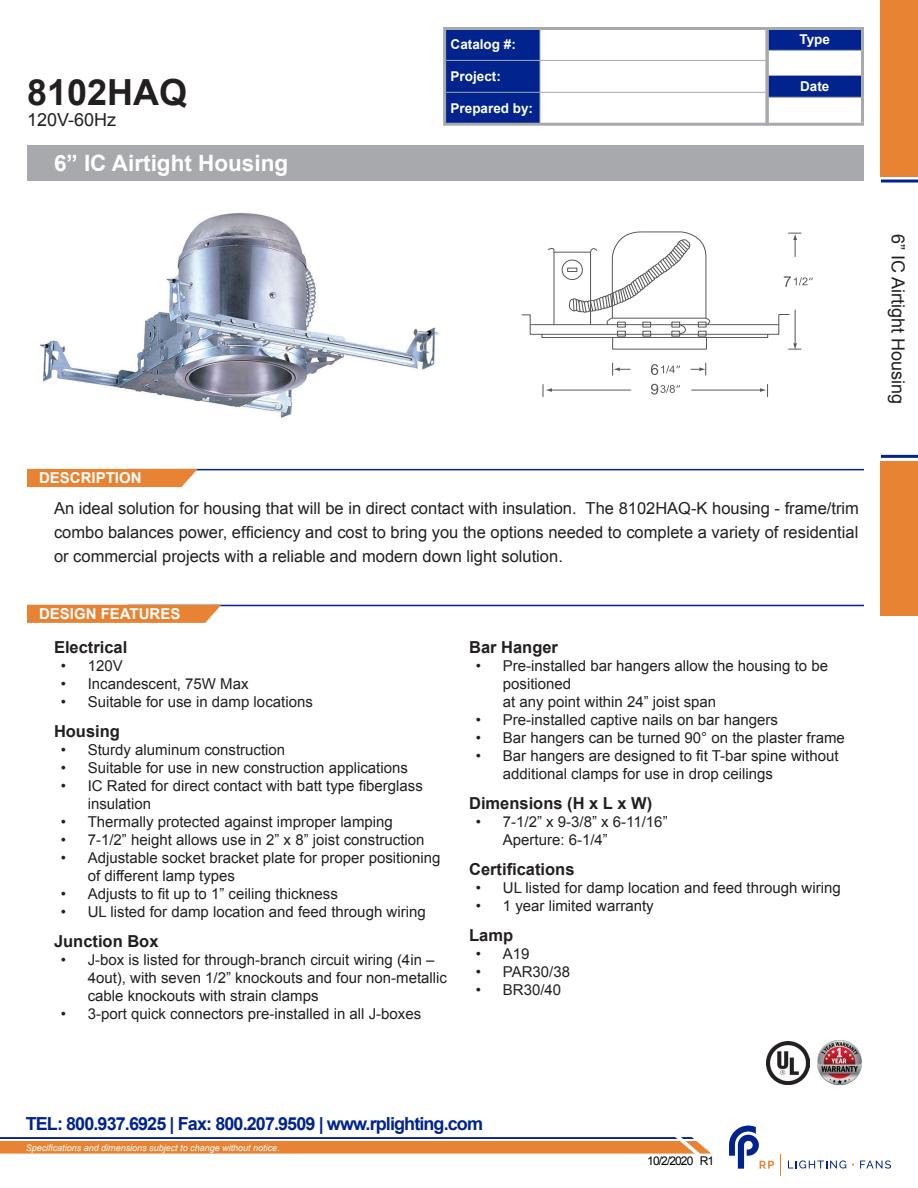
<style>
.page{position:relative;width:918px;height:1188px;background:#fff}
.page>*{position:absolute;margin:0;border:0;box-sizing:border-box;transform-origin:0 0}
.t1{font:700 36px "Arial";color:#231f20}
.t2{font:700 22.5px "Arial";color:#fff}
.t3{font:700 18px "Arial";letter-spacing:-.05em;color:#00238e}
.t4{font:18px "Arial";color:#231f20}
.t5{font:16.5px/24px "Arial";color:#231f20;text-align:justify}
.t6{font:700 16.5px "Arial";color:#231f20}
.t7{font:15px/18px "Arial";color:#231f20}
.t8{font:700 15px "Arial";color:#fff}
.t9{font:700 13.5px "Arial";color:#fff}
.t10{font:12px "Arial";letter-spacing:-.075em;color:#000}
.t11{font:italic 9px "Arial";color:#fff}
</style>
<div class="page">
<div style="left:881px;top:0;width:37px;height:177px;background:#e88334"></div>
<div style="left:881px;top:461px;width:37px;height:154px;background:#e88334"></div>
<hr style="left:881px;top:180px;width:37px;height:3px;background:#00238e">
<hr style="left:881px;top:455px;width:37px;height:3px;background:#00238e">
<svg style="left:788px;top:1160px;width:58px;height:9px"></svg>
<svg style="left:860px;top:1160px;width:31px;height:9px"></svg>
<svg style="left:729px;top:1126px;width:45px;height:43px"></svg>
<div style="left:27px;top:145px;width:837px;height:36px;background:#a8a9ad"></div>
<svg style="left:0;top:1137px;width:711px;height:17px;background:#d28c5e"></svg>
<svg style="left:769px;top:30px;width:92px;height:67px"></svg>
<hr style="left:766px;top:27px;width:98px;height:3px;background:#a8a9ad">
<hr style="left:861px;top:30px;width:3px;height:20px;background:#a8a9ad">
<hr style="left:861px;top:50px;width:3px;height:25px;background:#a8a9ad">
<hr style="left:861px;top:75px;width:3px;height:22px;background:#a8a9ad">
<hr style="left:861px;top:97px;width:3px;height:26px;background:#a8a9ad">
<hr style="left:766px;top:123px;width:98px;height:3px;background:#a8a9ad">
<hr style="left:769px;top:50px;width:92px;height:1px;background:#a8a9ad">
<hr style="left:769px;top:75px;width:92px;height:1px;background:#a8a9ad">
<hr style="left:769px;top:97px;width:92px;height:1px;background:#a8a9ad">
<div style="left:446px;top:30px;width:94px;height:93px;background:#00238e"></div>
<hr style="left:443px;top:27px;width:97px;height:3px;background:#a8a9ad">
<hr style="left:443px;top:30px;width:3px;height:30px;background:#a8a9ad">
<hr style="left:540px;top:27px;width:229px;height:3px;background:#a8a9ad">
<hr style="left:766px;top:30px;width:3px;height:30px;background:#a8a9ad">
<hr style="left:443px;top:60px;width:3px;height:32px;background:#a8a9ad">
<hr style="left:766px;top:60px;width:3px;height:32px;background:#a8a9ad">
<hr style="left:443px;top:92px;width:3px;height:31px;background:#a8a9ad">
<hr style="left:766px;top:92px;width:3px;height:31px;background:#a8a9ad">
<hr style="left:443px;top:123px;width:97px;height:3px;background:#a8a9ad">
<hr style="left:540px;top:123px;width:229px;height:3px;background:#a8a9ad">
<hr style="left:540px;top:30px;width:1px;height:30px;background:#a8a9ad">
<hr style="left:446px;top:60px;width:94px;height:1px;background:#a8a9ad">
<hr style="left:540px;top:60px;width:226px;height:1px;background:#a8a9ad">
<hr style="left:540px;top:61px;width:1px;height:31px;background:#a8a9ad">
<hr style="left:446px;top:92px;width:94px;height:1px;background:#a8a9ad">
<hr style="left:540px;top:92px;width:226px;height:1px;background:#a8a9ad">
<hr style="left:540px;top:93px;width:1px;height:30px;background:#a8a9ad">
<hr style="left:127px;top:469px;width:737px;height:1px;background:#00238e">
<div style="left:27px;top:469px;width:171px;height:18px;background:#e88334"></div>
<hr style="left:127px;top:605px;width:737px;height:1px;background:#00238e">
<svg style="left:27px;top:605px;width:194px;height:18px;background:#e8883d"></svg>
<div style="left:542px;top:334px;width:226px;height:4px;border:1px solid #57585a"></div>
<div style="left:612px;top:337px;width:95px;height:13px;border:1px solid #57585a"></div>
<div style="left:617px;top:331px;width:9px;height:6px;border:1px solid #57585a"></div>
<div style="left:642px;top:331px;width:9px;height:6px;border:1px solid #57585a"></div>
<div style="left:671px;top:331px;width:9px;height:6px;border:1px solid #57585a"></div>
<div style="left:698px;top:331px;width:8px;height:6px;border:1px solid #57585a"></div>
<hr style="left:795px;top:310px;width:1px;height:35px;background:#57585a">
<svg style="left:789px;top:343px;width:12px;height:7px"></svg>
<svg style="left:691px;top:363px;width:15px;height:12px"></svg>
<svg style="left:612px;top:363px;width:18px;height:12px"></svg>
<hr style="left:692px;top:390px;width:69px;height:1px;background:#57585a">
<hr style="left:551px;top:390px;width:80px;height:1px;background:#57585a">
<svg style="left:760px;top:384px;width:8px;height:13px"></svg>
<svg style="left:543px;top:384px;width:9px;height:13px"></svg>
<svg style="left:521px;top:231px;width:292px;height:104px"></svg>
<svg style="left:651px;top:384px;width:29px;height:11px"></svg>
<svg style="left:651px;top:364px;width:29px;height:11px"></svg>
<img style="left:40px;top:213px;width:399px;height:205px">
<img style="left:767px;top:1041px;width:43px;height:43px">
<img style="left:818px;top:1041px;width:43px;height:43px">
<p class="t1" style="left:27px;top:68px;width:162px">8102HAQ</p>
<p class="t4" style="left:27px;top:108px;width:91px">120V-60Hz</p>
<p class="t2" style="left:54px;top:148px;width:236px">6” IC Airtight Housing</p>
<p class="t8" style="left:39px;top:468px;width:104px">DESCRIPTION</p>
<p class="t9" style="left:451px;top:36px;width:67px">Catalog #:</p>
<p class="t9" style="left:451px;top:68px;width:52px">Project:</p>
<p class="t9" style="left:451px;top:99px;width:84px">Prepared by:</p>
<p class="t9" style="left:800px;top:31px;width:32px">Type</p>
<p class="t9" style="left:800px;top:78px;width:31px">Date</p>
<p class="t5" style="left:54px;top:497px;width:806px">An ideal solution for housing that will be in direct contact with insulation. The 8102HAQ-K housing - frame/trim combo balances power, efficiency and cost to bring you the options needed to complete a variety of residential or commercial projects with a reliable and modern down light solution.</p>
<p class="t8" style="left:39px;top:604px;width:143px">DESIGN FEATURES</p>
<p class="t6" style="left:54px;top:636px;width:75px">Electrical</p>
<p class="t7" style="left:61px;top:657px;width:64px">• 120V</p>
<p class="t7" style="left:61px;top:675px;width:189px">• Incandescent, 75W Max</p>
<p class="t7" style="left:61px;top:693px;width:254px">• Suitable for use in damp locations</p>
<p class="t6" style="left:54px;top:720px;width:67px">Housing</p>
<p class="t7" style="left:61px;top:741px;width:226px">• Sturdy aluminum construction</p>
<p class="t7" style="left:61px;top:759px;width:349px">• Suitable for use in new construction applications</p>
<p class="t7" style="left:88px;top:777px;width:337px;text-indent:-27px">• IC Rated for direct contact with batt type fiberglass insulation</p>
<p class="t7" style="left:61px;top:813px;width:334px">• Thermally protected against improper lamping</p>
<p class="t7" style="left:61px;top:831px;width:365px">• 7-1/2” height allows use in 2” x 8” joist construction</p>
<p class="t7" style="left:88px;top:849px;width:354px;text-indent:-27px">• Adjustable socket bracket plate for proper positioning of different lamp types</p>
<p class="t7" style="left:61px;top:885px;width:279px">• Adjusts to fit up to 1” ceiling thickness</p>
<p class="t7" style="left:61px;top:903px;width:366px">• UL listed for damp location and feed through wiring</p>
<p class="t6" style="left:54px;top:930px;width:106px">Junction Box</p>
<p class="t7" style="left:88px;top:951px;width:361px;text-indent:-27px">• J-box is listed for through-branch circuit wiring (4in –<br>4out), with seven 1/2” knockouts and four non-metallic cable knockouts with strain clamps</p>
<p class="t7" style="left:61px;top:1005px;width:362px">• 3-port quick connectors pre-installed in all J-boxes</p>
<p class="t6" style="left:469px;top:636px;width:90px">Bar Hanger</p>
<p class="t7" style="left:503px;top:657px;width:327px;text-indent:-27px">• Pre-installed bar hangers allow the housing to be positioned<br>at any point within 24” joist span</p>
<p class="t7" style="left:476px;top:711px;width:304px">• Pre-installed captive nails on bar hangers</p>
<p class="t7" style="left:476px;top:729px;width:371px">• Bar hangers can be turned 90° on the plaster frame</p>
<p class="t7" style="left:503px;top:747px;width:337px;text-indent:-27px">• Bar hangers are designed to fit T-bar spine without additional clamps for use in drop ceilings</p>
<p class="t6" style="left:469px;top:792px;width:185px">Dimensions (H x L x W)</p>
<p class="t7" style="left:503px;top:813px;width:166px;text-indent:-27px">• 7-1/2” x 9-3/8” x 6-11/16”<br>Aperture: 6-1/4”</p>
<p class="t6" style="left:469px;top:858px;width:107px">Certifications</p>
<p class="t7" style="left:476px;top:879px;width:366px">• UL listed for damp location and feed through wiring</p>
<p class="t7" style="left:476px;top:897px;width:179px">• 1 year limited warranty</p>
<p class="t6" style="left:469px;top:924px;width:46px">Lamp</p>
<p class="t7" style="left:476px;top:945px;width:55px">• A19</p>
<p class="t7" style="left:476px;top:963px;width:96px">• PAR30/38</p>
<p class="t7" style="left:476px;top:981px;width:87px">• BR30/40</p>
<p class="t4" style="left:910px;top:234px;width:172px;rotate:90deg">6” IC Airtight Housing</p>
<p class="t3" style="left:26px;top:1111px;width:459px">TEL: 800.937.6925 | Fax: 800.207.9509 | www.rplighting.com</p>
<p class="t11" style="left:26px;top:1142px;width:256px">Specifications and dimensions subject to change without notice.</p>
<p class="t10" style="left:647px;top:1153px;width:69px">10/2/2020 R1</p>
</div>
